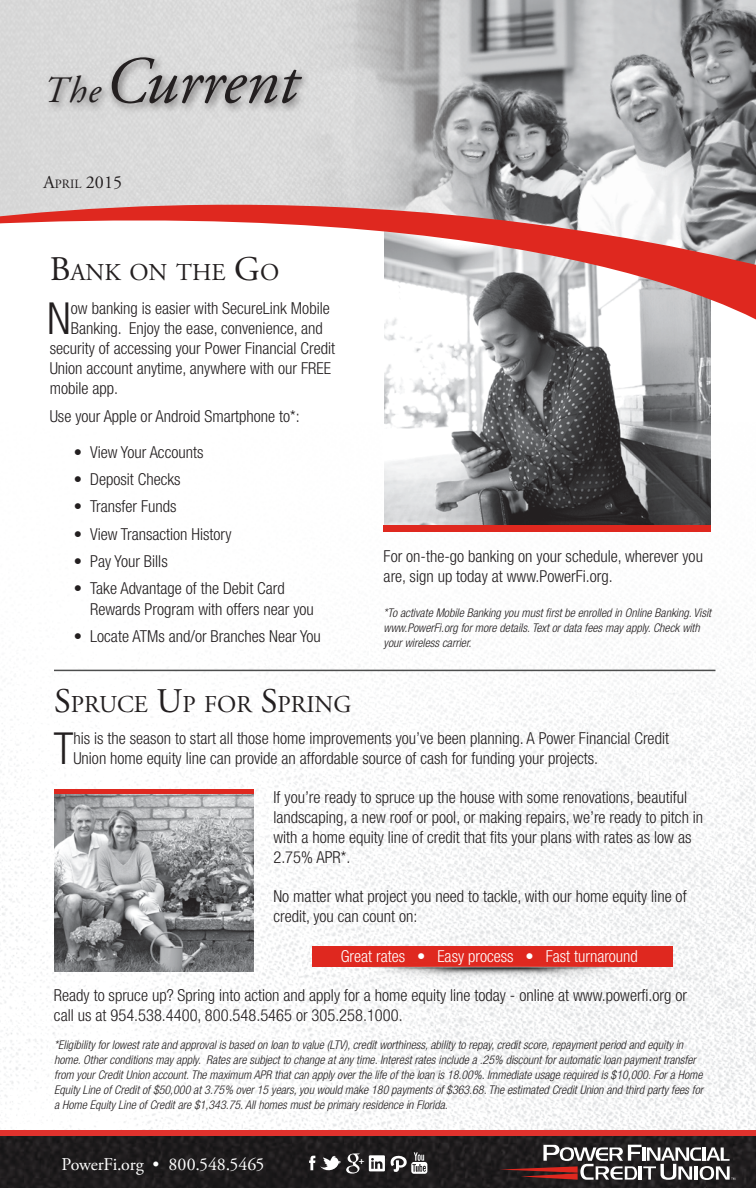
<style>
.page{position:relative;width:756px;height:1188px;background:#fff}
.page>*{position:absolute;margin:0;border:0;box-sizing:border-box;transform-origin:0 0}
.t1{font:italic 66.6px "Adobe Garamond";color:#231f20}
.t2{font:300 condensed 44.25px "Helvetica Neue";color:#231f20}
.t3{font:24.15px "Adobe Garamond";color:#231f20}
.t4{font:18.15px "Adobe Garamond";color:#231f20}
.t5{font:18px "Adobe Garamond Pro";letter-spacing:-.005em;color:#fff}
.t6{font:300 condensed 16.5px/19.8px "Helvetica Neue";color:#231f20}
.t7{font:300 condensed 16.5px "Helvetica Neue";color:#fff}
.t8{font:italic 300 condensed 12px/15px "Helvetica Neue";color:#231f20}
.t9{font:700 12px "Adobe Garamond Pro";color:#fff}
.s1{font-size:37.2px}
.s2{font-size:12.75px}
.s3{font-size:34.5px}
</style>
<div class="page">
<img style="left:0;top:527px;width:756px;height:603px">
<img style="left:384px;top:332px;width:327px;height:193px">
<div style="left:0;top:1130px;width:756px;height:17px;background:#e0322d"></div>
<img style="left:0;top:1136px;width:756px;height:52px">
<img style="left:237px;top:0;width:519px;height:154px">
<svg style="left:0;top:154px;width:756px;height:178px"></svg>
<div style="left:45px;top:53px;width:268px;height:62px;background:#231f20;opacity:.6"></div>
<svg style="left:369px;top:1152px;width:58px;height:22px"></svg>
<svg style="left:309px;top:1153px;width:51px;height:21px"></svg>
<svg style="left:499px;top:1145px;width:236px;height:35px"></svg>
<div style="left:384px;top:525px;width:327px;height:6px;background:#df281f"></div>
<hr style="left:54px;top:670px;width:661px;height:1px;background:#4d4e4e">
<img style="left:54px;top:794px;width:199px;height:178px">
<div style="left:54px;top:789px;width:199px;height:5px;background:#df281f"></div>
<img style="left:305px;top:944px;width:376px;height:40px">
<h1 class="t1" style="left:44px;top:46px;width:255px"><span class="s1">The</span> Current</h1>
<p class="t4" style="left:44px;top:172px;width:80px">A<span class="s2">PRIL</span> 2015</p>
<h3 class="t3" style="left:50px;top:259px;width:231px"><span class="s3">B</span>ANK ON THE <span class="s3">G</span>O</h3>
<h2 class="t2" style="left:47px;top:293px;width:25px">N</h2>
<p class="t6" style="left:71px;top:299px;width:260px">ow banking is easier with SecureLink Mobile</p>
<p class="t6" style="left:71px;top:318px;width:253px">Banking. Enjoy the ease, convenience, and</p>
<p class="t6" style="left:50px;top:338px;width:287px">security of accessing your Power Financial Credit</p>
<p class="t6" style="left:50px;top:358px;width:283px">Union account anytime, anywhere with our FREE</p>
<p class="t6" style="left:50px;top:378px;width:70px">mobile app.</p>
<p class="t6" style="left:50px;top:406px;width:252px">Use your Apple or Android Smartphone to*:</p>
<p class="t6" style="left:74px;top:442px;width:131px">• View Your Accounts</p>
<p class="t6" style="left:74px;top:469px;width:108px">• Deposit Checks</p>
<p class="t6" style="left:74px;top:497px;width:104px">• Transfer Funds</p>
<p class="t6" style="left:74px;top:524px;width:159px">• View Transaction History</p>
<p class="t6" style="left:74px;top:551px;width:95px">• Pay Your Bills</p>
<p class="t6" style="left:90px;top:578px;width:225px;line-height:20.5px;text-indent:-16px">• Take Advantage of the Debit Card<br>Rewards Program with offers near you</p>
<p class="t6" style="left:74px;top:626px;width:248px">• Locate ATMs and/or Branches Near You</p>
<p class="t6" style="left:384px;top:546px;width:321px">For on-the-go banking on your schedule, wherever you are, sign up today at www.PowerFi.org.</p>
<p class="t8" style="left:384px;top:605px;width:329px">*To activate Mobile Banking you must first be enrolled in Online Banking. Visit www.PowerFi.org for more details. Text or data fees may apply. Check with your wireless carrier.</p>
<h3 class="t3" style="left:54px;top:691px;width:297px"><span class="s3">S</span>PRUCE <span class="s3">U</span>P FOR <span class="s3">S</span>PRING</h3>
<h2 class="t2" style="left:54px;top:723px;width:21px">T</h2>
<p class="t6" style="left:73px;top:728px;width:597px">his is the season to start all those home improvements you’ve been planning. A Power Financial Credit<br>Union home equity line can provide an affordable source of cash for funding your projects.</p>
<p class="t6" style="left:273px;top:788px;width:431px">If you’re ready to spruce up the house with some renovations, beautiful landscaping, a new roof or pool, or making repairs, we’re ready to pitch in with a home equity line of credit that fits your plans with rates as low as 2.75% APR*.</p>
<p class="t6" style="left:273px;top:887px;width:415px">No matter what project you need to tackle, with our home equity line of credit, you can count on:</p>
<p class="t7" style="left:341px;top:946px;width:299px">Great rates • Easy process • Fast turnaround</p>
<p class="t6" style="left:54px;top:986px;width:635px">Ready to spruce up? Spring into action and apply for a home equity line today - online at www.powerfi.org or call us at 954.538.4400, 800.548.5465 or 305.258.1000.</p>
<p class="t8" style="left:54px;top:1037px;width:650px">*Eligibility for lowest rate and approval is based on loan to value (LTV), credit worthiness, ability to repay, credit score, repayment period and equity in home. Other conditions may apply. Rates are subject to change at any time. Interest rates include a .25% discount for automatic loan payment transfer from your Credit Union account. The maximum APR that can apply over the life of the loan is 18.00%. Immediate usage required is $10,000. For a Home Equity Line of Credit of $50,000 at 3.75% over 15 years, you would make 180 payments of $363.68. The estimated Credit Union and third party fees for a Home Equity Line of Credit are $1,343.75. All homes must be primary residence in Florida.</p>
<p class="t5" style="left:62px;top:1153px;width:204px">PowerFi.org • 800.548.5465</p>
<p class="t9" style="left:359px;top:1154px;width:8px">+</p>
</div>
